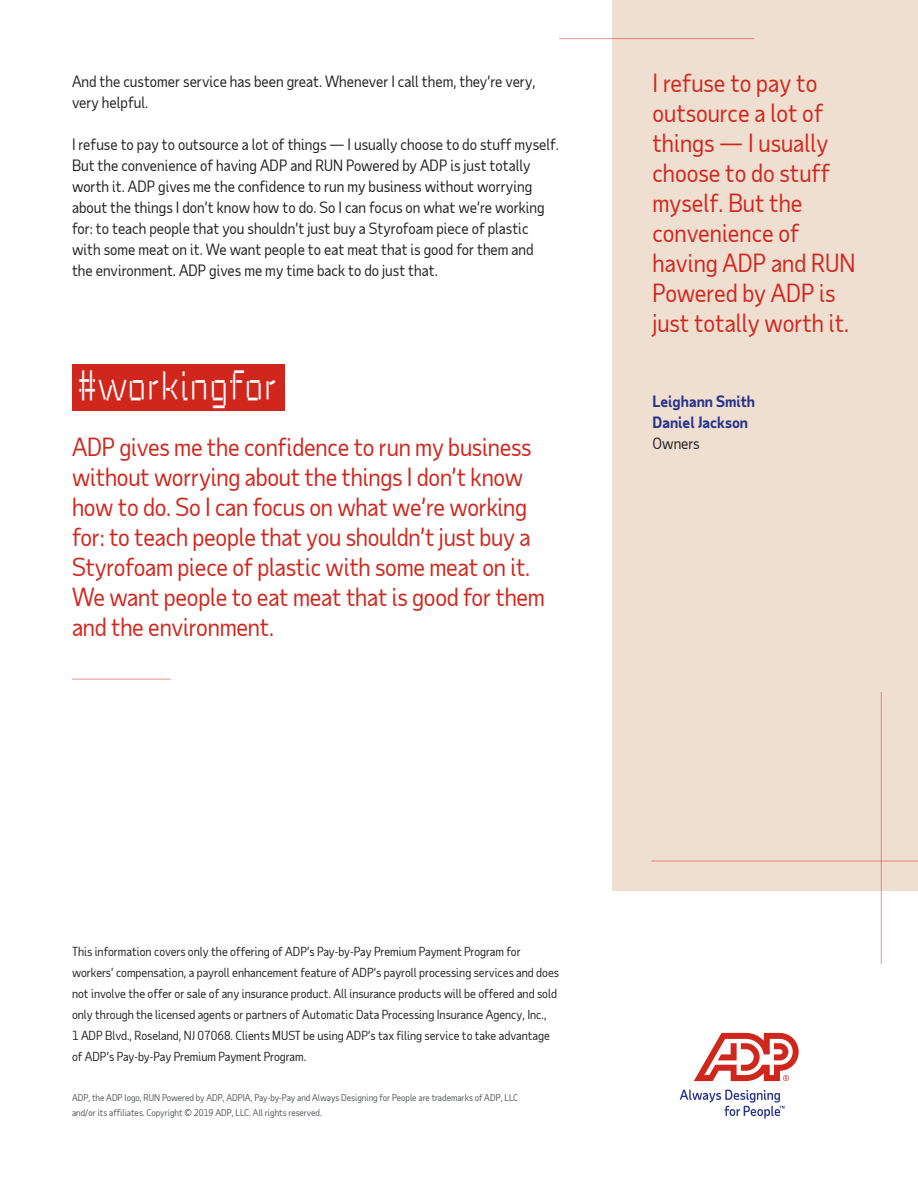
<style>
.page{position:relative;width:918px;height:1188px;background:#fff}
.page>*{position:absolute;margin:0;border:0;box-sizing:border-box;transform-origin:0 0}
.First-level_heading{font:39px "Taub Display 90";color:#fff}
.Accent_-_quote{font:24px/30px "Taub Sans";letter-spacing:-.01em;color:#d0271d}
.Body{font:15px/21px "Taub Sans";color:#222}
.Body-2{font:700 15px/21px "Taub Sans";color:#26328c}
.Body-3{font:12px/21px "Taub Sans";color:#222}
.t1{font:9px/15px "Taub Sans";color:#54565a}
</style>
<div class="page">
<div style="left:612px;top:0;width:306px;height:891px;background:#efdfd1"></div>
<svg style="left:694px;top:1033px;width:105px;height:48px"></svg>
<svg style="left:680px;top:1090px;width:105px;height:29px"></svg>
<hr style="left:559px;top:38px;width:195px;height:1px;background:#d0271d">
<hr style="left:881px;top:692px;width:1px;height:272px;background:#d0271d">
<hr style="left:651px;top:861px;width:267px;height:1px;background:#d0271d">
<div style="left:72px;top:364px;width:213px;height:47px;background:#d0271d"></div>
<hr style="left:72px;top:679px;width:99px;height:1px;background:#d0271d">
<p class="Body" style="left:72px;top:71px;width:465px">And the customer service has been great. Whenever I call them, they’re very, very helpful.</p>
<p class="Body" style="left:72px;top:134px;width:489px">I refuse to pay to outsource a lot of things — I usually choose to do stuff myself.<br>But the convenience of having ADP and RUN Powered by ADP is just totally worth it. ADP gives me the confidence to run my business without worrying about the things I don’t know how to do. So I can focus on what we’re working for: to teach people that you shouldn’t just buy a Styrofoam piece of plastic with some meat on it. We want people to eat meat that is good for them and<br>the environment. ADP gives me my time back to do just that.</p>
<p class="First-level_heading" style="left:76px;top:361px;width:202px">#workingfor</p>
<p class="Accent_-_quote" style="left:652px;top:67px;width:205px">I refuse to pay to outsource a lot of things — I usually choose to do stuff myself. But the convenience of having ADP and RUN<br>Powered by ADP is just totally worth it.</p>
<p class="Body-2" style="left:652px;top:390px;width:104px">Leighann Smith<br>Daniel Jackson</p>
<p class="Accent_-_quote" style="left:72px;top:431px;width:461px">ADP gives me the confidence to run my business</p>
<p class="Body" style="left:652px;top:432px;width:49px">Owners</p>
<p class="Accent_-_quote" style="left:72px;top:461px;width:475px">without worrying about the things I don’t know how to do. So I can focus on what we’re working for: to teach people that you shouldn’t just buy a Styrofoam piece of plastic with some meat on it.<br>We want people to eat meat that is good for them and the environment.</p>
<p class="Body-3" style="left:72px;top:941px;width:489px">This information covers only the offering of ADP’s Pay-by-Pay Premium Payment Program for workers’ compensation, a payroll enhancement feature of ADP’s payroll processing services and does not involve the offer or sale of any insurance product. All insurance products will be offered and sold only through the licensed agents or partners of Automatic Data Processing Insurance Agency, Inc.,<br>1 ADP Blvd., Roseland, NJ 07068. Clients MUST be using ADP’s tax filing service to take advantage of ADP’s Pay-by-Pay Premium Payment Program.</p>
<p class="t1" style="left:72px;top:1090px;width:448px">ADP, the ADP logo, RUN Powered by ADP, ADPIA, Pay-by-Pay and Always Designing for People are trademarks of ADP, LLC and/or its affiliates. Copyright © 2019 ADP, LLC. All rights reserved.</p>
</div>
